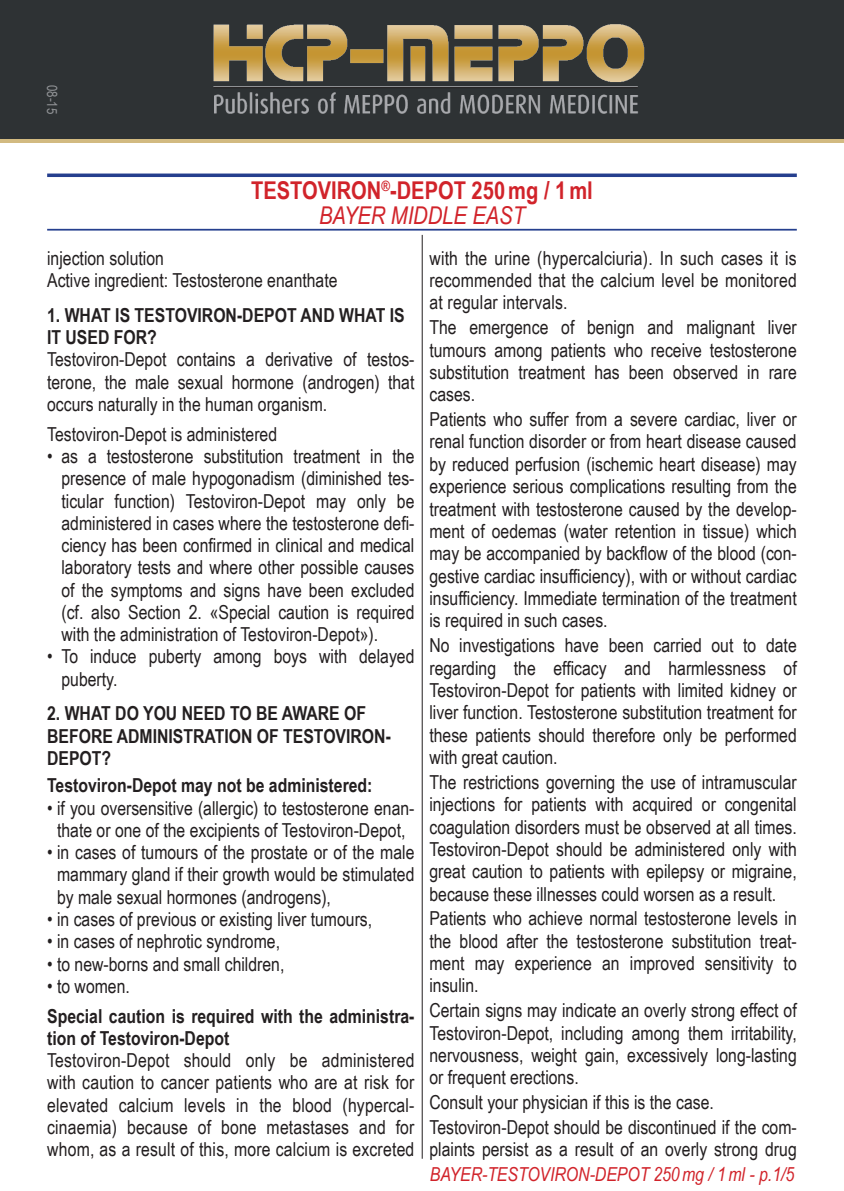
<style>
.page{position:relative;width:844px;height:1191px;background:#fff}
.page>*{position:absolute;margin:0;border:0;box-sizing:border-box;transform-origin:0 0}
.t1{font:700 24.5px/24.5px "Arial Narrow";color:#d1232a;text-align:center}
.t2{font:19.25px/22.4px "Arial Narrow";color:#231f20;text-align:justify}
.t3{font:700 19.25px/22.2px "Arial Narrow";color:#231f20}
.t4{font:italic 19.25px "Arial Narrow";color:#d1232a}
.t5{font:14px "Arial Narrow";color:#939598}
.s1{font-weight:400;font-style:italic}
</style>
<div class="page">
<hr style="left:422px;top:235px;width:1px;height:923px;background:#231f20">
<div style="left:0;top:0;width:843px;height:143px;background:#2e3234"></div>
<hr style="left:0;top:139px;width:843px;height:4px;background:#d2ba81">
<img style="left:213px;top:24px;width:432px;height:90px">
<hr style="left:213px;top:86px;width:424px;height:1px;background:#a8a9ad">
<hr style="left:213px;top:87px;width:424px;height:1px;background:#231f20">
<svg style="left:47px;top:173px;width:749px;height:4px;background:#42589d"></svg>
<hr style="left:47px;top:229px;width:749px;height:2px;background:#253f8e">
<p class="t5" style="left:62px;top:85px;width:31px;rotate:90deg">08-15</p>
<p class="t1" style="left:251px;top:177px;width:343px">TESTOVIRON<sup>®</sup>-DEPOT 250mg / 1ml<br><span class="s1">BAYER MIDDLE EAST</span></p>
<p class="t2" style="left:47px;top:246px;width:292px">injection solution<br>Active ingredient: Testosterone enanthate</p>
<p class="t3" style="left:47px;top:303px;width:359px">1. WHAT IS TESTOVIRON-DEPOT AND WHAT IS<br>IT USED FOR?</p>
<p class="t2" style="left:47px;top:348px;width:369px">Testoviron-Depot contains a derivative of testos&shy;terone, the male sexual hormone (androgen) that occurs naturally in the human organism.</p>
<p class="t2" style="left:47px;top:422px;width:231px">Testoviron-Depot is administered</p>
<p class="t2" style="left:61px;top:444px;width:354px;text-indent:-14px">• as a testosterone substitution treatment in the presence of male hypogonadism (diminished tes&shy;ticular function) Testoviron-Depot may only be administered in cases where the testosterone defi&shy;ciency has been confirmed in clinical and medical laboratory tests and where other possible causes of the symptoms and signs have been excluded (cf. also Section 2. «Special caution is required with the administration of Testoviron-Depot»).</p>
<p class="t2" style="left:61px;top:645px;width:354px;text-indent:-14px">• To induce puberty among boys with delayed puberty.</p>
<p class="t3" style="left:47px;top:701px;width:345px">2. WHAT DO YOU NEED TO BE AWARE OF<br>BEFORE ADMINISTRATION OF TESTOVIRON-<br>Depot</p>
<p class="t3" style="left:47px;top:743px;width:327px;line-height:27.3px;text-indent:54px">?<br>Testoviron-Depot may not be administered:</p>
<p class="t2" style="left:47px;top:796px;width:369px;text-align:center">• if you oversensitive (allergic) to testosterone enan&shy;thate or one of the excipients of Testoviron-Depot,</p>
<p class="t2" style="left:57px;top:840px;width:359px;text-indent:-10px">• in cases of tumours of the prostate or of the male mammary gland if their growth would be stimulated by male sexual hormones (androgens),</p>
<p class="t2" style="left:47px;top:907px;width:326px">• in cases of previous or existing liver tumours,</p>
<p class="t2" style="left:47px;top:929px;width:234px">• in cases of nephrotic syndrome,</p>
<p class="t2" style="left:47px;top:951px;width:239px">• to new-borns and small children,</p>
<p class="t2" style="left:47px;top:974px;width:84px">• to women.</p>
<p class="t3" style="left:47px;top:1003px;width:369px">Special caution is required with the administra&shy;tion of Testoviron-Depot</p>
<p class="t2" style="left:47px;top:1048px;width:369px">Testoviron-Depot should only be administered with caution to cancer patients who are at risk for elevated calcium levels in the blood (hypercal&shy;cinaemia) because of bone metastases and for whom, as a result of this, more calcium is excreted</p>
<p class="t2" style="left:429px;top:246px;width:369px">with the urine (hypercalciuria). In such cases it is recommended that the calcium level be monitored at regular intervals.</p>
<p class="t2" style="left:429px;top:315px;width:369px">The emergence of benign and malignant liver tumours among patients who receive testosterone substitution treatment has been observed in rare cases.</p>
<p class="t2" style="left:429px;top:407px;width:369px">Patients who suffer from a severe cardiac, liver or renal function disorder or from heart disease caused by reduced perfusion (ischemic heart disease) may experience serious complications resulting from the treatment with testosterone caused by the develop&shy;ment of oedemas (water retention in tissue) which may be accompanied by backflow of the blood (con&shy;gestive cardiac insufficiency), with or without cardiac insufficiency. Immediate termination of the treatment is required in such cases.</p>
<p class="t2" style="left:429px;top:633px;width:369px">No investigations have been carried out to date regarding the efficacy and harmlessness of Testoviron-Depot for patients with limited kidney or liver function. Testosterone substitution treatment for these patients should therefore only be performed with great caution.</p>
<p class="t2" style="left:429px;top:770px;width:369px">The restrictions governing the use of intramuscular injections for patients with acquired or congenital coagulation disorders must be observed at all times.<br>Testoviron-Depot should be administered only with great caution to patients with epilepsy or migraine, because these illnesses could worsen as a result.</p>
<p class="t2" style="left:429px;top:906px;width:369px">Patients who achieve normal testosterone levels in the blood after the testosterone substitution treat&shy;ment may experience an improved sensitivity to insulin.</p>
<p class="t2" style="left:429px;top:998px;width:369px">Certain signs may indicate an overly strong effect of Testoviron-Depot, including among them irritability, nervousness, weight gain, excessively long-lasting or frequent erections.</p>
<p class="t2" style="left:429px;top:1089px;width:369px;line-height:24.8px">Consult your physician if this is the case.<br>Testoviron-Depot should be discontinued if the com-</p>
<p class="t2" style="left:429px;top:1137px;width:369px">plaints persist as a result of an overly strong drug</p>
<p class="t4" style="left:430px;top:1161px;width:366px">BAYER-TESTOVIRON-DEPOT 250mg / 1ml - p.1/5</p>
</div>
